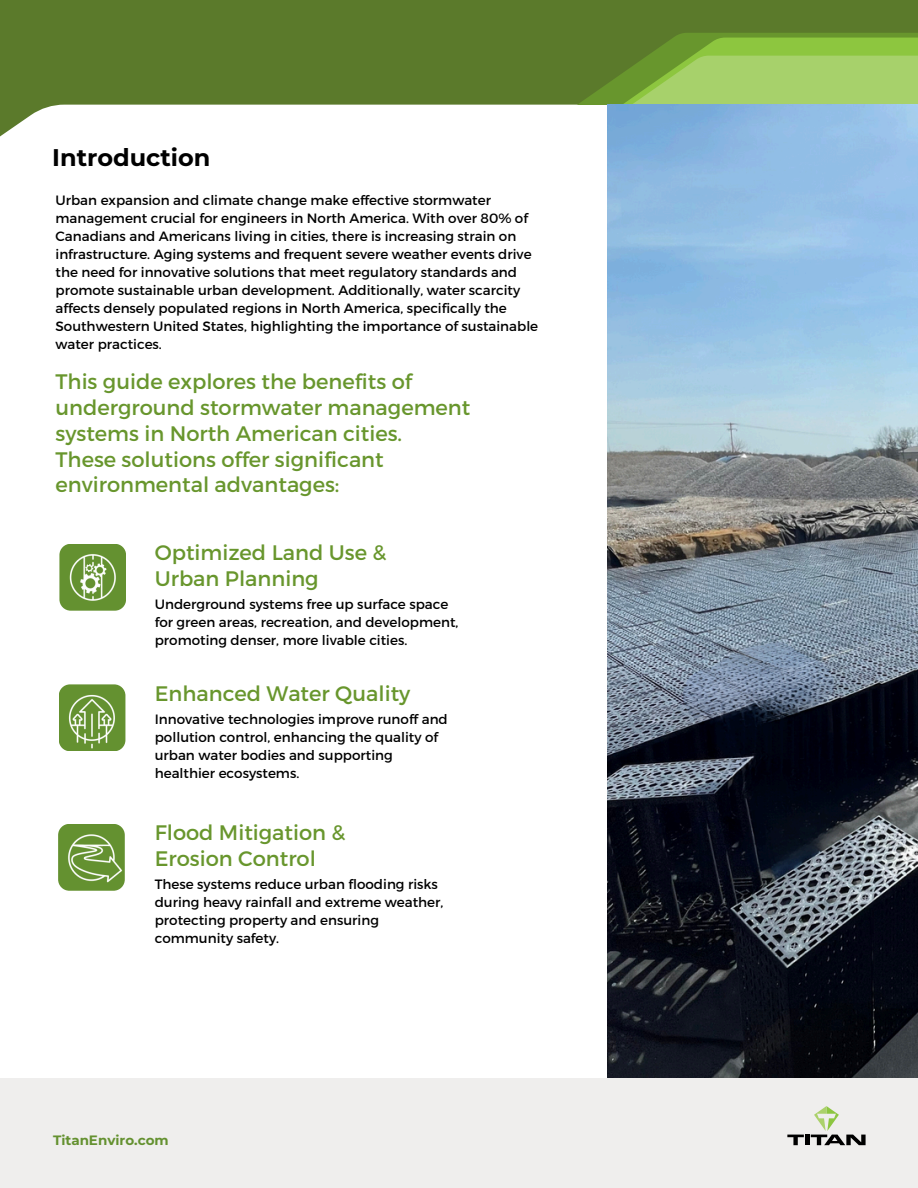
<style>
.page{position:relative;width:918px;height:1188px;background:#fff}
.page>*{position:absolute;margin:0;border:0;box-sizing:border-box;transform-origin:0 0}
.t1{font:700 24px "Montserrat";color:#000}
.t2{font:21px/25.8px "Montserrat";color:#68962d}
.t3{font:13.5px/18px "Montserrat";color:#000}
.t4{font:700 13.5px "Montserrat";color:#649130}
</style>
<div class="page">
<div style="left:0;top:0;width:918px;height:178px;background:#5b7a2b"></div>
<svg style="left:0;top:105px;width:608px;height:409px"></svg>
<svg style="left:579px;top:33px;width:339px;height:71px"></svg>
<img style="left:608px;top:105px;width:310px;height:974px">
<div style="left:0;top:1079px;width:918px;height:109px;background:#efeeed"></div>
<svg style="left:787px;top:1135px;width:17px;height:10px"></svg>
<hr style="left:805px;top:1135px;width:4px;height:10px;background:#000">
<svg style="left:811px;top:1106px;width:55px;height:39px"></svg>
<img style="left:58px;top:824px;width:67px;height:67px">
<img style="left:59px;top:684px;width:67px;height:67px">
<img style="left:59px;top:544px;width:67px;height:67px">
<p class="t1" style="left:52px;top:142px;width:160px">Introduction</p>
<h1 class="t3" style="left:56px;top:190px;width:484px">Urban expansion and climate change make effective stormwater management crucial for engineers in North America. With over 80% of Canadians and Americans living in cities, there is increasing strain on infrastructure. Aging systems and frequent severe weather events drive the need for innovative solutions that meet regulatory standards and promote sustainable urban development. Additionally, water scarcity affects densely populated regions in North America, specifically the Southwestern United States, highlighting the importance of sustainable water practices.</h1>
<h2 class="t2" style="left:56px;top:367px;width:416px">This guide explores the benefits of underground stormwater management systems in North American cities.<br>These solutions offer significant environmental advantages:</h2>
<p class="t2" style="left:155px;top:539px;width:233px">Optimized Land Use &amp;<br>Urban Planning</p>
<h2 class="t3" style="left:155px;top:595px;width:305px">Underground systems free up surface space for green areas, recreation, and development, promoting denser, more livable cities.</h2>
<p class="t2" style="left:155px;top:680px;width:257px">Enhanced Water Quality</p>
<p class="t3" style="left:155px;top:710px;width:295px">Innovative technologies improve runoff and pollution control, enhancing the quality of urban water bodies and supporting healthier ecosystems.</p>
<h2 class="t2" style="left:155px;top:819px;width:192px">Flood Mitigation &amp;<br>Erosion Control</h2>
<p class="t3" style="left:155px;top:875px;width:290px">These systems reduce urban flooding risks during heavy rainfall and extreme weather, protecting property and ensuring community safety.</p>
<p class="t4" style="left:53px;top:1132px;width:117px">TitanEnviro.com</p>
</div>
